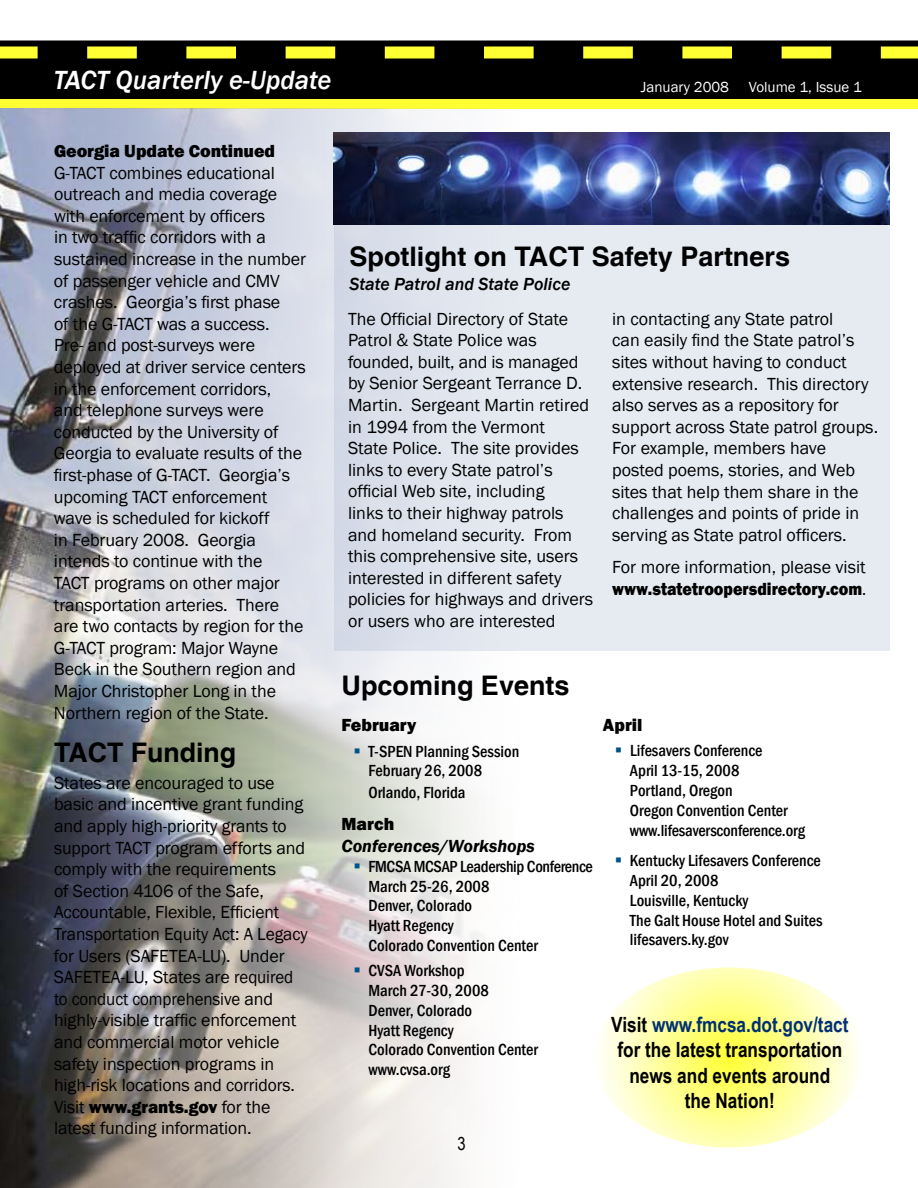
<style>
.page{position:relative;width:918px;height:1188px;background:#fff}
.page>*{position:absolute;margin:0;border:0;box-sizing:border-box;transform-origin:0 0}
.t1{font:27px "Switzerland";color:#000}
.t2{font:italic 500 27px "Franklin Gothic";color:#fff}
.t3{font:700 21px/25.2px "Arial Narrow";color:#000;text-align:center}
.t4{font:18px/21.6px "Franklin Gothic";letter-spacing:-.005em;color:#000}
.t5{font:italic 600 18px/21.6px "Franklin Gothic";color:#000}
.t6{font:800 18px "Franklin Gothic";color:#000}
.t7{font:18px "Arial Narrow";color:#000}
.t8{font:500 condensed 16.5px/19.8px "Franklin Gothic";color:#000}
.t9{font:15px "Franklin Gothic";color:#fff}
.s1{font-weight:800}
.s2{font-weight:500;font-style:italic}
.s3{font-weight:800;font-style:normal}
.s4{color:#003072}
</style>
<div class="page">
<div style="left:0;top:99px;width:918px;height:9px;background:#ff3"></div>
<div style="left:334px;top:144px;width:556px;height:506px;background:#e6ebf2"></div>
<img style="left:0;top:108px;width:520px;height:1080px">
<img style="left:333px;top:133px;width:557px;height:91px">
<svg style="left:601px;top:968px;width:257px;height:180px"></svg>
<svg style="left:0;top:40px;width:918px;height:59px;background:#1c1c07"></svg>
<svg style="left:355px;top:748px;width:5px;height:5px"></svg>
<svg style="left:355px;top:863px;width:5px;height:5px"></svg>
<svg style="left:355px;top:968px;width:5px;height:5px"></svg>
<h2 class="t2" style="left:54px;top:64px;width:279px">TACT Quarterly e-Update</h2>
<h2 class="t9" style="left:641px;top:77px;width:90px">January 2008</h2>
<h2 class="t9" style="left:749px;top:77px;width:114px">Volume 1, Issue 1</h2>
<p class="t4" style="left:54px;top:141px;width:254px"><span class="s1">Georgia Update Continued<br></span>G-TACT combines educational outreach and media coverage with enforcement by officers<br>in two traffic corridors with a sustained increase in the number of passenger vehicle and CMV crashes. Georgia’s first phase<br>of the G-TACT was a success.<br>Pre- and post-surveys were deployed at driver service centers in the enforcement corridors,<br>and telephone surveys were conducted by the University of<br>Georgia to evaluate results of the first-phase of G-TACT. Georgia’s upcoming TACT enforcement wave is scheduled for kickoff<br>in February 2008. Georgia intends to continue with the<br>TACT programs on other major transportation arteries. There are two contacts by region for the<br>G-TACT program: Major Wayne<br>Beck in the Southern region and<br>Major Christopher Long in the<br>Northern region of the State.</p>
<p class="t1" style="left:54px;top:736px;width:184px">TACT Funding</p>
<p class="t4" style="left:54px;top:772px;width:255px">States are encouraged to use basic and incentive grant funding and apply high-priority grants to support TACT program efforts and comply with the requirements<br>of Section 4106 of the Safe,<br>Accountable, Flexible, Efficient<br>Transportation Equity Act: A Legacy for Users (SAFETEA-LU). Under<br>SAFETEA-LU, States are required to conduct comprehensive and highly-visible traffic enforcement and commercial motor vehicle safety inspection programs in high-risk locations and corridors.<br>Visit <span class="s1">www.grants.gov</span> for the latest funding information.</p>
<h1 class="t1" style="left:350px;top:240px;width:442px">Spotlight on TACT Safety Partners</h1>
<p class="t4" style="left:348px;top:267px;width:224px;line-height:34.7px"><span class="s2">State Patrol and State Police<br></span>The Official Directory of State</p>
<p class="t4" style="left:348px;top:330px;width:247px">Patrol &amp; State Police was founded, built, and is managed by Senior Sergeant Terrance D.<br>Martin. Sergeant Martin retired in 1994 from the Vermont<br>State Police. The site provides links to every State patrol’s official Web site, including<br>links to their highway patrols and homeland security. From this comprehensive site, users interested in different safety policies for highways and drivers or users who are interested</p>
<p class="t4" style="left:612px;top:308px;width:268px">in contacting any State patrol<br>can easily find the State patrol’s sites without having to conduct extensive research. This directory also serves as a repository for support across State patrol groups.<br>For example, members have posted poems, stories, and Web sites that help them share in the challenges and points of pride in serving as State patrol officers.</p>
<p class="t4" style="left:612px;top:557px;width:256px">For more information, please visit <span class="s1">www.statetroopersdirectory.com</span>.</p>
<h1 class="t1" style="left:341px;top:669px;width:230px">Upcoming Events</h1>
<p class="t6" style="left:341px;top:714px;width:76px">February</p>
<p class="t8" style="left:368px;top:741px;width:152px">T-SPEN Planning Session<br>February 26, 2008</p>
<p class="t8" style="left:368px;top:782px;width:99px">Orlando, Florida</p>
<p class="t5" style="left:341px;top:813px;width:195px"><span class="s3">March<br></span>Conferences/Workshops</p>
<p class="t8" style="left:368px;top:856px;width:226px">FMCSA MCSAP Leadership Conference<br>March 25-26, 2008<br>Denver, Colorado<br>Hyatt Regency<br>Colorado Convention Center</p>
<p class="t8" style="left:368px;top:961px;width:171px">CVSA Workshop<br>March 27-30, 2008<br>Denver, Colorado<br>Hyatt Regency<br>Colorado Convention Center www.cvsa.org</p>
<p class="t6" style="left:603px;top:713px;width:41px">April</p>
<p class="t8" style="left:630px;top:741px;width:177px">Lifesavers Conference<br>April 13-15, 2008<br>Portland, Oregon<br>Oregon Convention Center www.lifesaversconference.org</p>
<p class="t8" style="left:630px;top:851px;width:194px">Kentucky Lifesavers Conference<br>April 20, 2008<br>Louisville, Kentucky<br>The Galt House Hotel and Suites lifesavers.ky.gov</p>
<p class="t3" style="left:611px;top:1011px;width:239px">Visit <span class="s4">www.fmcsa.dot.gov/tact </span>for the latest transportation news and events around<br>the Nation!</p>
<p class="t7" style="left:458px;top:1130px;width:10px">3</p>
</div>
